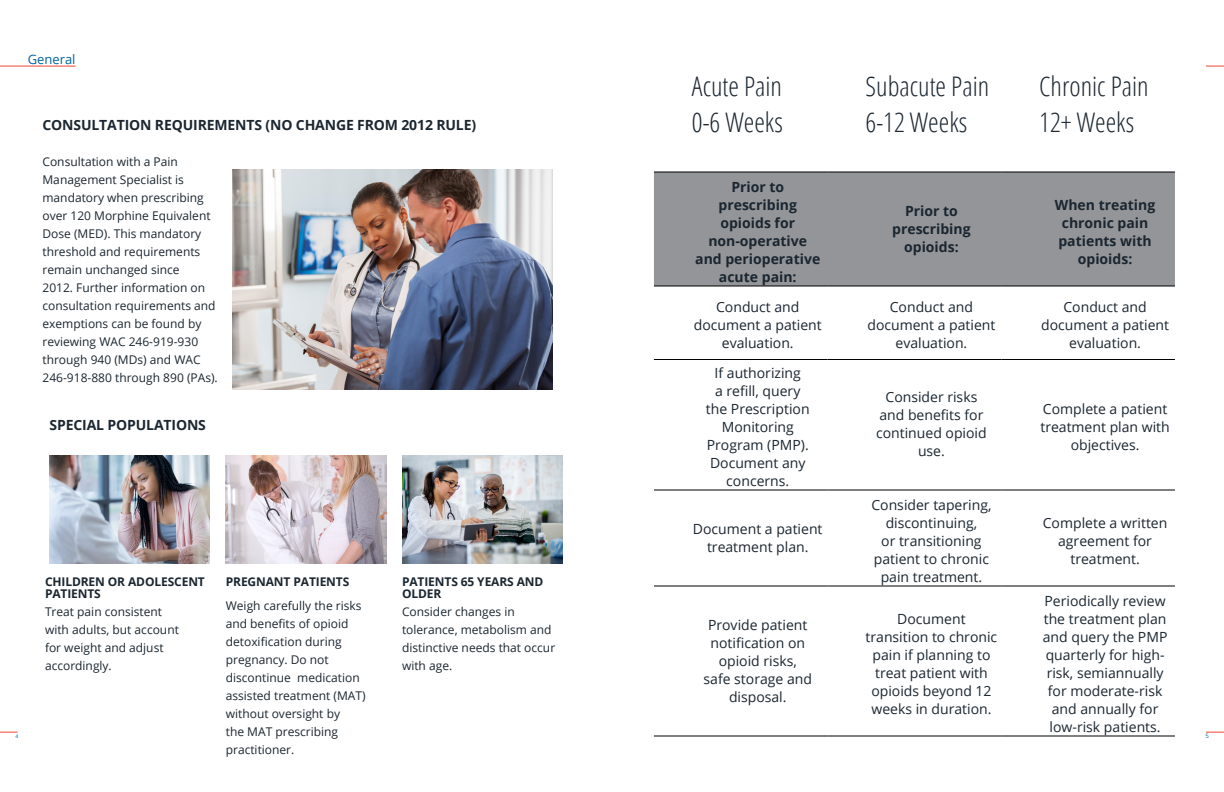
<style>
.page{position:relative;width:1224px;height:792px;background:#fff}
.page>*{position:absolute;margin:0;border:0;box-sizing:border-box;transform-origin:0 0}
.t1{font:300 condensed 27px/36px "Open Sans";color:#1b2630}
.t2{font:14px/18px "Open Sans";color:#1b2630;text-align:center}
.t3{font:700 14px/18px "Open Sans";color:#1b2630;text-align:center}
.t4{font:13px "Open Sans";color:#00649d}
.t5{font:12px/18px "Open Sans";color:#1b2630}
.t6{font:700 12px/12px "Open Sans";letter-spacing:-.01em;color:#1b2630}
.t7{font:6px "Open Sans";color:#00649d}
.t8{font:5px "Open Sans";color:#00649d}
</style>
<div class="page">
<img style="left:232px;top:170px;width:321px;height:220px">
<img style="left:226px;top:456px;width:160px;height:108px">
<img style="left:402px;top:456px;width:160px;height:108px">
<img style="left:50px;top:456px;width:160px;height:108px">
<svg style="left:0;top:732px;width:18px;height:1px"></svg>
<svg style="left:1206px;top:66px;width:18px;height:1px"></svg>
<svg style="left:1206px;top:732px;width:18px;height:1px"></svg>
<hr style="left:0;top:66px;width:76px;height:1px;background:#ef4434">
<div style="left:654px;top:173px;width:521px;height:113px;background:#939598"></div>
<hr style="left:654px;top:172px;width:174px;height:1px;background:#000">
<hr style="left:828px;top:172px;width:173px;height:1px;background:#000">
<hr style="left:1001px;top:172px;width:174px;height:1px;background:#000">
<hr style="left:654px;top:286px;width:174px;height:1px;background:#000">
<hr style="left:828px;top:286px;width:173px;height:1px;background:#000">
<hr style="left:1001px;top:286px;width:174px;height:1px;background:#000">
<hr style="left:654px;top:359px;width:174px;height:1px;background:#000">
<hr style="left:828px;top:359px;width:173px;height:1px;background:#000">
<hr style="left:1001px;top:359px;width:174px;height:1px;background:#000">
<hr style="left:654px;top:490px;width:174px;height:1px;background:#000">
<hr style="left:828px;top:490px;width:173px;height:1px;background:#000">
<hr style="left:1001px;top:490px;width:174px;height:1px;background:#000">
<hr style="left:654px;top:586px;width:174px;height:1px;background:#000">
<hr style="left:828px;top:586px;width:173px;height:1px;background:#000">
<hr style="left:1001px;top:586px;width:174px;height:1px;background:#000">
<hr style="left:654px;top:736px;width:174px;height:1px;background:#000">
<hr style="left:828px;top:736px;width:173px;height:1px;background:#000">
<hr style="left:1001px;top:736px;width:174px;height:1px;background:#000">
<p class="t4" style="left:28px;top:51px;width:49px">General</p>
<p class="t3" style="left:42px;top:116px;width:435px">CONSULTATION REQUIREMENTS (NO CHANGE FROM 2012 RULE)</p>
<p class="t5" style="left:42px;top:152px;width:177px">Consultation with a Pain<br>Management Specialist is mandatory when prescribing over 120 Morphine Equivalent<br>Dose (MED). This mandatory threshold and requirements remain unchanged since<br>2012. Further information on consultation requirements and exemptions can be found by reviewing WAC 246-919-930 through 940 (MDs) and WAC<br>246-918-880 through 890 (PAs).</p>
<p class="t3" style="left:50px;top:416px;width:158px">SPECIAL POPULATIONS</p>
<h1 class="t1" style="left:692px;top:67px;width:92px">Acute Pain<br>0-6 Weeks</h1>
<h1 class="t1" style="left:866px;top:67px;width:125px">Subacute Pain<br>6-12 Weeks</h1>
<h1 class="t1" style="left:1039px;top:67px;width:111px">Chronic Pain<br>12+ Weeks</h1>
<p class="t3" style="left:695px;top:178px;width:127px">Prior to prescribing opioids for non-operative and perioperative acute pain:</p>
<p class="t3" style="left:892px;top:202px;width:80px">Prior to prescribing opioids:</p>
<p class="t3" style="left:1055px;top:196px;width:102px">When treating chronic pain patients with opioids:</p>
<p class="t2" style="left:694px;top:298px;width:130px">Conduct and document a patient evaluation.</p>
<p class="t2" style="left:867px;top:298px;width:130px">Conduct and document a patient evaluation.</p>
<p class="t2" style="left:1041px;top:298px;width:130px">Conduct and document a patient evaluation.</p>
<p class="t2" style="left:706px;top:364px;width:105px">If authorizing<br>a refill, query the Prescription<br>Monitoring<br>Program (PMP).<br>Document any concerns.</p>
<p class="t2" style="left:876px;top:388px;width:112px">Consider risks and benefits for continued opioid use.</p>
<p class="t2" style="left:1040px;top:400px;width:131px">Complete a patient treatment plan with objectives.</p>
<p class="t2" style="left:871px;top:496px;width:122px">Consider tapering, discontinuing,<br>or transitioning patient to chronic pain treatment.</p>
<p class="t2" style="left:1043px;top:514px;width:126px">Complete a written agreement for treatment.</p>
<p class="t2" style="left:693px;top:520px;width:131px">Document a patient treatment plan.</p>
<p class="t6" style="left:45px;top:575px;width:161px">CHILDREN OR ADOLESCENT<br>PATIENTS</p>
<p class="t6" style="left:226px;top:575px;width:125px">PREGNANT PATIENTS</p>
<p class="t6" style="left:402px;top:575px;width:143px">PATIENTS 65 YEARS AND<br>OLDER</p>
<p class="t2" style="left:1043px;top:592px;width:126px">Periodically review the treatment plan and query the PMP quarterly for high&shy;risk, semiannually for moderate-risk and annually for low-risk patients.</p>
<p class="t5" style="left:226px;top:596px;width:141px">Weigh carefully the risks and benefits of opioid detoxification during pregnancy. Do not discontinue medication assisted treatment (MAT) without oversight by<br>the MAT prescribing practitioner.</p>
<p class="t5" style="left:402px;top:602px;width:155px">Consider changes in tolerance, metabolism and distinctive needs that occur with age.</p>
<p class="t5" style="left:45px;top:602px;width:135px">Treat pain consistent with adults, but account for weight and adjust accordingly.</p>
<p class="t2" style="left:704px;top:616px;width:110px">Provide patient notification on opioid risks, safe storage and disposal.</p>
<p class="t2" style="left:866px;top:610px;width:133px">Document transition to chronic pain if planning to treat patient with opioids beyond 12 weeks in duration.</p>
<p class="t8" style="left:16px;top:733px;width:4px">4</p>
<p class="t7" style="left:1206px;top:732px;width:5px">5</p>
</div>
